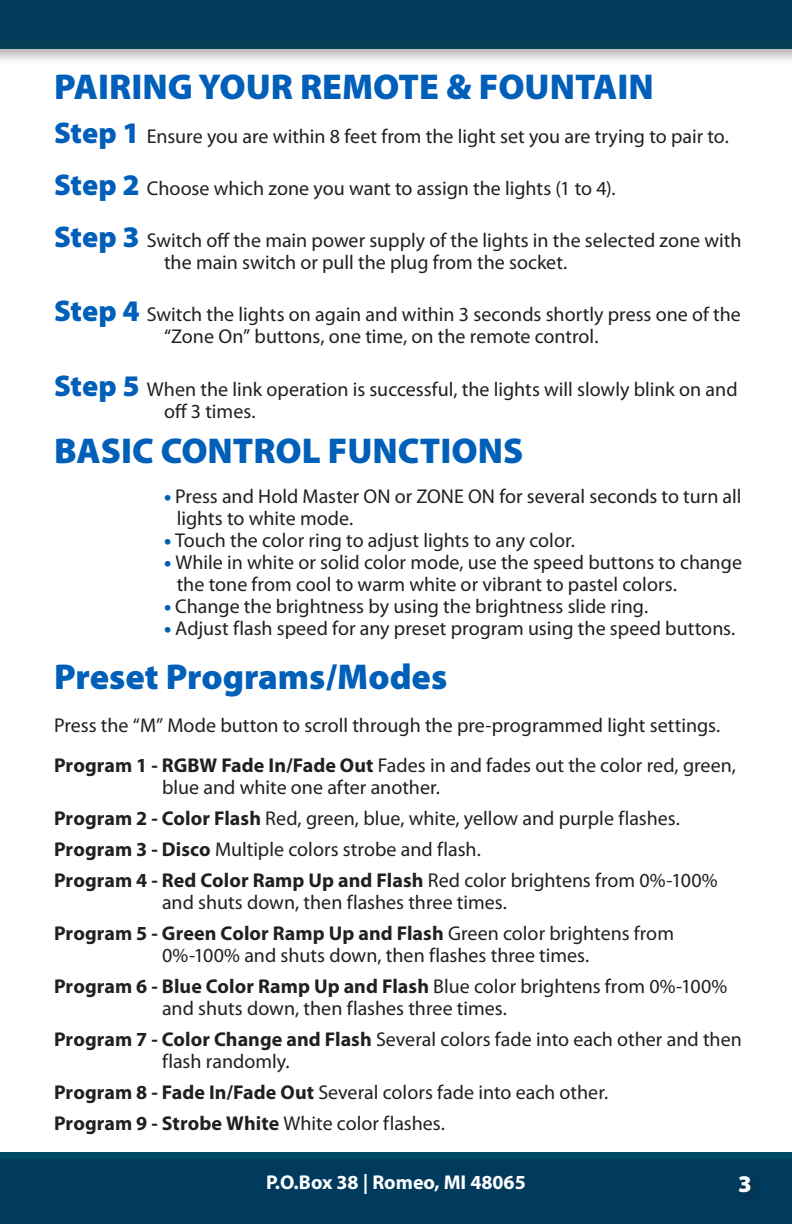
<style>
.page{position:relative;width:792px;height:1224px;background:#fff}
.page>*{position:absolute;margin:0;border:0;box-sizing:border-box;transform-origin:0 0}
.t1{font:900 36px "Myriad Pro";color:#005fb9}
.t2{font:900 24px "Myriad Pro";color:#fff}
.t3{font:20px/22px "Myriad Pro";color:#231f20}
.t4{font:700 20px "Myriad Pro";letter-spacing:.005em;color:#231f20}
.t5{font:700 20px "Myriad Pro";color:#fff}
.s1{font-weight:900;font-size:30px;color:#005fb9}
.s2{font-weight:900;color:#005fb9}
.s3{font-weight:700}
.s4{font-weight:400}
</style>
<div class="page">
<div style="left:0;top:32px;width:792px;height:32px;background:#f5f5f5"></div>
<div style="left:0;top:0;width:792px;height:58px;background:#231f20;opacity:.2"></div>
<div style="left:0;top:0;width:792px;height:38px;background:#003a5d"></div>
<div style="left:0;top:1154px;width:792px;height:70px;background:#003a5d"></div>
<div style="left:0;top:1152px;width:792px;height:6px;background:#004964"></div>
<p class="t1" style="left:54px;top:63px;width:601px">PAIRING YOUR REMOTE &amp; FOUNTAIN</p>
<p class="t3" style="left:54px;top:125px;width:676px"><span class="s1">Step 1</span> Ensure you are within 8 feet from the light set you are trying to pair to.</p>
<p class="t3" style="left:54px;top:177px;width:563px"><span class="s1">Step 2</span> Choose which zone you want to assign the lights (1 to 4).</p>
<p class="t3" style="left:164px;top:229px;width:579px;text-indent:-110px"><span class="s1">Step 3</span> Switch off the main power supply of the lights in the selected zone with the main switch or pull the plug from the socket.</p>
<p class="t3" style="left:164px;top:303px;width:578px;text-indent:-110px"><span class="s1">Step 4</span> Switch the lights on again and within 3 seconds shortly press one of the “Zone On” buttons, one time, on the remote control.</p>
<p class="t3" style="left:164px;top:378px;width:575px;text-indent:-110px"><span class="s1">Step 5</span> When the link operation is successful, the lights will slowly blink on and off 3 times.</p>
<p class="t1" style="left:54px;top:426px;width:471px">BASIC CONTROL FUNCTIONS</p>
<p class="t3" style="left:177px;top:485px;width:566px;text-indent:-13px"><span class="s2">•</span> Press and Hold Master ON or ZONE ON for several seconds to turn all lights to white mode.</p>
<p class="t3" style="left:164px;top:529px;width:412px"><span class="s2">•</span> Touch the color ring to adjust lights to any color.</p>
<p class="t3" style="left:177px;top:551px;width:567px;text-indent:-13px"><span class="s2">•</span> While in white or solid color mode, use the speed buttons to change the tone from cool to warm white or vibrant to pastel colors.</p>
<p class="t3" style="left:164px;top:595px;width:486px"><span class="s2">•</span> Change the brightness by using the brightness slide ring.</p>
<p class="t3" style="left:164px;top:617px;width:573px"><span class="s2">•</span> Adjust flash speed for any preset program using the speed buttons.</p>
<p class="t1" style="left:54px;top:652px;width:395px">Preset Programs/Modes</p>
<p class="t3" style="left:54px;top:714px;width:668px">Press the “M” Mode button to scroll through the pre-programmed light settings.</p>
<p class="t3" style="left:162px;top:754px;width:576px;text-indent:-108px"><span class="s3">Program 1 - RGBW Fade In/Fade Out</span> Fades in and fades out the color red, green, blue and white one after another.</p>
<p class="t3" style="left:54px;top:807px;width:628px"><span class="s3">Program 2 - Color Flash</span> Red, green, blue, white, yellow and purple flashes.</p>
<p class="t3" style="left:54px;top:838px;width:428px"><span class="s3">Program 3 - Disco</span> Multiple colors strobe and flash.</p>
<p class="t3" style="left:162px;top:869px;width:557px;text-indent:-108px"><span class="s3">Program 4 - Red Color Ramp Up and Flash</span> Red color brightens from 0%‐100% and shuts down, then flashes three times.</p>
<p class="t3" style="left:162px;top:922px;width:513px;text-indent:-108px"><span class="s3">Program 5 - Green Color Ramp Up and Flash</span> Green color brightens from<br>0%‐100% and shuts down, then flashes three times.</p>
<p class="t3" style="left:162px;top:975px;width:567px;text-indent:-108px"><span class="s3">Program 6 - Blue Color Ramp Up and Flash</span> Blue color brightens from 0%‐100% and shuts down, then flashes three times.</p>
<p class="t3" style="left:162px;top:1028px;width:581px;text-indent:-108px"><span class="s3">Program 7 - Color Change and Flash</span> Several colors fade into each other and then flash randomly.</p>
<p class="t3" style="left:54px;top:1081px;width:556px"><span class="s3">Program 8 - Fade In/Fade Out</span> Several colors fade into each other.</p>
<p class="t4" style="left:54px;top:1110px;width:393px">Program 9 - Strobe White <span class="s4">White color flashes.</span></p>
<p class="t5" style="left:266px;top:1169px;width:261px">P.O.Box 38 | Romeo, MI 48065</p>
<p class="t2" style="left:738px;top:1166px;width:15px">33</p>
</div>
